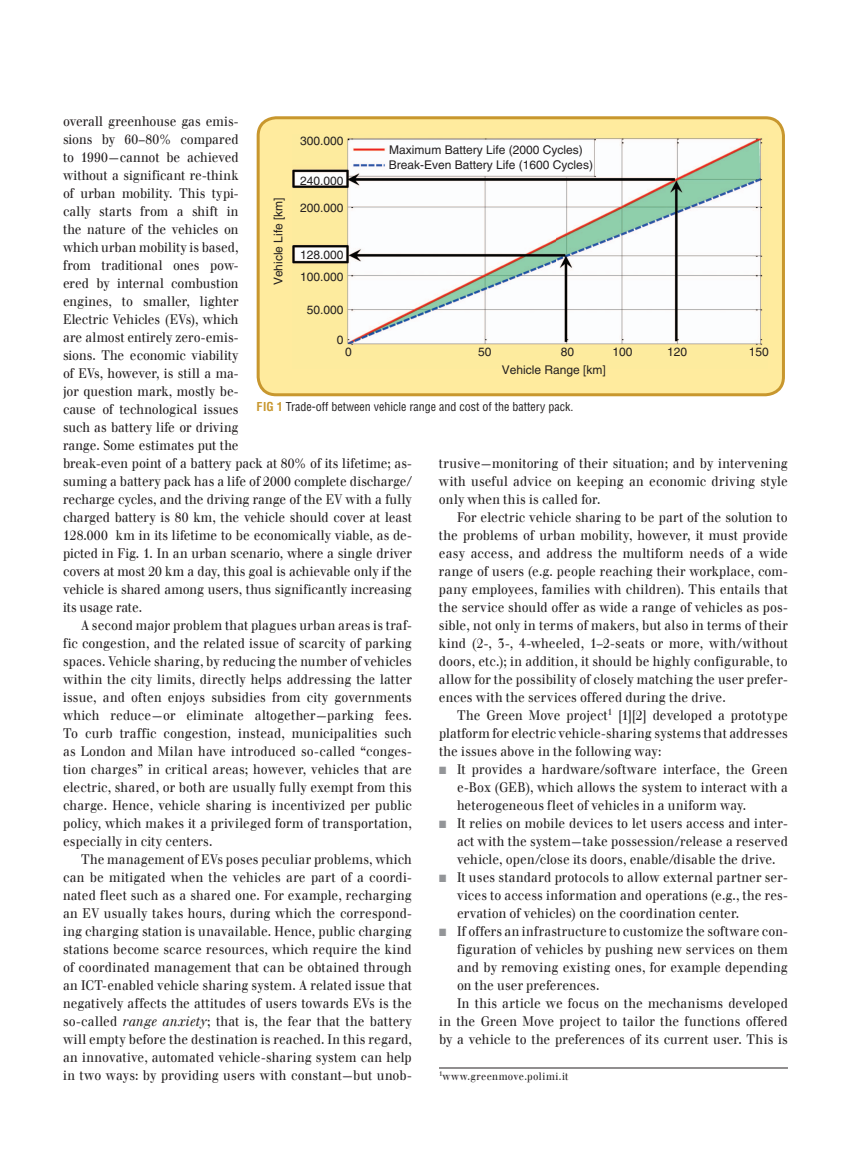
<style>
.page{position:relative;width:851px;height:1161px;background:#fff}
.page>*{position:absolute;margin:0;border:0;box-sizing:border-box;transform-origin:0 0}
.t1{font:13.5px/18px "Walbaum Com";letter-spacing:.005em;color:#231f20;text-align:justify;scale:.9 1}
.t2{font:12px/18.5px "Helvetica LT Std";color:#231f20}
.t3{font:condensed 12px "Helvetica LT Std";color:#231f20}
.t4{font:10.5px "Walbaum Com";letter-spacing:.04em;color:#231f20;scale:.9 1}
.s1{font-style:italic}
.s2{font-weight:700;color:#c8972e}
.s3{color:#939598}
</style>
<div class="page">
<hr style="left:439px;top:1068px;width:349px;height:1px;background:#231f20">
<div style="left:260px;top:118px;width:523px;height:277px;background:#ffeb9e"></div>
<img style="left:292px;top:135px;width:475px;height:233px">
<div style="left:256px;top:116px;width:528px;height:280px;border:3px solid #c8972e;border-radius:18px"></div>
<p class="t1" style="left:63px;top:112px;width:389px;text-align:left">overall greenhouse gas emis-<br>sions by 60–80% compared<br>to 1990—cannot be achieved<br>without a significant re-think<br>of urban mobility. This typi-<br>cally starts from a shift in<br>the nature of the vehicles on<br>which urban mobility is based,<br>from traditional ones pow-<br>ered by internal combustion<br>engines, to smaller, lighter<br>Electric Vehicles (EVs), which<br>are almost entirely zero-emis-<br>sions. The economic viability<br>of EVs, however, is still a ma-<br>jor question mark, mostly be-<br>cause of technological issues<br>such as battery life or driving<br>range. Some estimates put the<br>break-even point of a battery pack at 80% of its lifetime; as&shy;suming a battery pack has a life of 2000 complete discharge/ recharge cycles, and the driving range of the EV with a fully charged battery is 80 km, the vehicle should cover at least 128.000 km in its lifetime to be economically viable, as de&shy;picted in Fig. 1. In an urban scenario, where a single driver covers at most 20 km a day, this goal is achievable only if the vehicle is shared among users, thus significantly increasing its usage rate.</p>
<p class="t1" style="left:63px;top:616px;width:389px;text-indent:18px">A second major problem that plagues urban areas is traf&shy;fic congestion, and the related issue of scarcity of parking spaces. Vehicle sharing, by reducing the number of vehicles within the city limits, directly helps addressing the latter issue, and often enjoys subsidies from city governments which reduce—or eliminate altogether—parking fees.<br>To curb traffic congestion, instead, municipalities such as London and Milan have introduced so-called “conges&shy;tion charges” in critical areas; however, vehicles that are electric, shared, or both are usually fully exempt from this charge. Hence, vehicle sharing is incentivized per public policy, which makes it a privileged form of transportation, especially in city centers.</p>
<p class="t1" style="left:63px;top:850px;width:389px;text-indent:18px">The management of EVs poses peculiar problems, which can be mitigated when the vehicles are part of a coordi&shy;nated fleet such as a shared one. For example, recharging an EV usually takes hours, during which the correspond&shy;ing charging station is unavailable. Hence, public charging stations become scarce resources, which require the kind of coordinated management that can be obtained through an ICT-enabled vehicle sharing system. A related issue that negatively affects the attitudes of users towards EVs is the so-called <span class="s1">range anxiety</span>; that is, the fear that the battery will empty before the destination is reached. In this regard, an innovative, automated vehicle-sharing system can help in two ways: by providing users with constant—but unob-</p>
<p class="t2" style="left:300px;top:131px;width:45px">300.000</p>
<p class="t2" style="left:389px;top:141px;width:195px">Maximum Battery Life (2000 Cycles)</p>
<p class="t2" style="left:389px;top:156px;width:206px">Break-Even Battery Life (1600 Cycles)</p>
<p class="t2" style="left:300px;top:172px;width:45px">240.000</p>
<p class="t2" style="left:269px;top:285px;width:90px;rotate:-90deg">Vehicle Life [km]</p>
<p class="t2" style="left:300px;top:199px;width:45px">200.000</p>
<p class="t2" style="left:300px;top:246px;width:45px">128.000</p>
<p class="t2" style="left:300px;top:267px;width:45px">100.000</p>
<p class="t2" style="left:307px;top:300px;width:38px">50.000</p>
<p class="t2" style="left:337px;top:331px;width:8px">0</p>
<p class="t2" style="left:345px;top:342px;width:8px">0</p>
<p class="t2" style="left:478px;top:342px;width:15px">50</p>
<p class="t2" style="left:502px;top:342px;width:106px;text-indent:59px">80<br>Vehicle Range [km]</p>
<p class="t2" style="left:612px;top:342px;width:22px">100</p>
<p class="t2" style="left:667px;top:342px;width:22px">120</p>
<p class="t2" style="left:748px;top:342px;width:22px">150</p>
<p class="t3" style="left:256px;top:399px;width:318px"><span class="s2">Fig 1</span> Trade-off between vehicle range and cost of the battery pack.</p>
<p class="t1" style="left:439px;top:454px;width:389px">trusive—monitoring of their situation; and by intervening with useful advice on keeping an economic driving style only when this is called for.</p>
<p class="t1" style="left:439px;top:508px;width:389px;text-indent:18px">For electric vehicle sharing to be part of the solution to the problems of urban mobility, however, it must provide easy access, and address the multiform needs of a wide range of users (e.g. people reaching their workplace, com&shy;pany employees, families with children). This entails that the service should offer as wide a range of vehicles as pos&shy;sible, not only in terms of makers, but also in terms of their kind (2-, 3-, 4-wheeled, 1–2-seats or more, with/without doors, etc.); in addition, it should be highly configurable, to allow for the possibility of closely matching the user prefer&shy;ences with the services offered during the drive.</p>
<p class="t1" style="left:439px;top:706px;width:389px;text-indent:18px">The Green Move project<sup>1</sup> [1][2] developed a prototype platform for electric vehicle-sharing systems that addresses the issues above in the following way:</p>
<p class="t1" style="left:457px;top:760px;width:369px;text-indent:-18px"><span class="s3">■</span> It provides a hardware/software interface, the Green e-Box (GEB), which allows the system to interact with a heterogeneous fleet of vehicles in a uniform way.</p>
<p class="t1" style="left:457px;top:814px;width:369px;text-indent:-18px"><span class="s3">■</span> It relies on mobile devices to let users access and inter&shy;act with the system—take possession/release a reserved vehicle, open/close its doors, enable/disable the drive.</p>
<p class="t1" style="left:457px;top:868px;width:369px;text-indent:-18px"><span class="s3">■</span> It uses standard protocols to allow external partner ser&shy;vices to access information and operations (e.g., the res&shy;ervation of vehicles) on the coordination center.</p>
<p class="t1" style="left:439px;top:922px;width:389px"><span class="s3">■</span> If offers an infrastructure to customize the software con-</p>
<p class="t1" style="left:457px;top:940px;width:369px">figuration of vehicles by pushing new services on them</p>
<p class="t1" style="left:457px;top:958px;width:369px">and by removing existing ones, for example depending</p>
<p class="t1" style="left:457px;top:976px;width:160px">on the user preferences.</p>
<p class="t1" style="left:457px;top:994px;width:369px">In this article we focus on the mechanisms developed</p>
<p class="t1" style="left:439px;top:1012px;width:389px">in the Green Move project to tailor the functions offered</p>
<p class="t1" style="left:439px;top:1030px;width:389px">by a vehicle to the preferences of its current user. This is</p>
<p class="t4" style="left:439px;top:1070px;width:145px"><sup>1</sup>www.greenmove.polimi.it</p>
</div>
